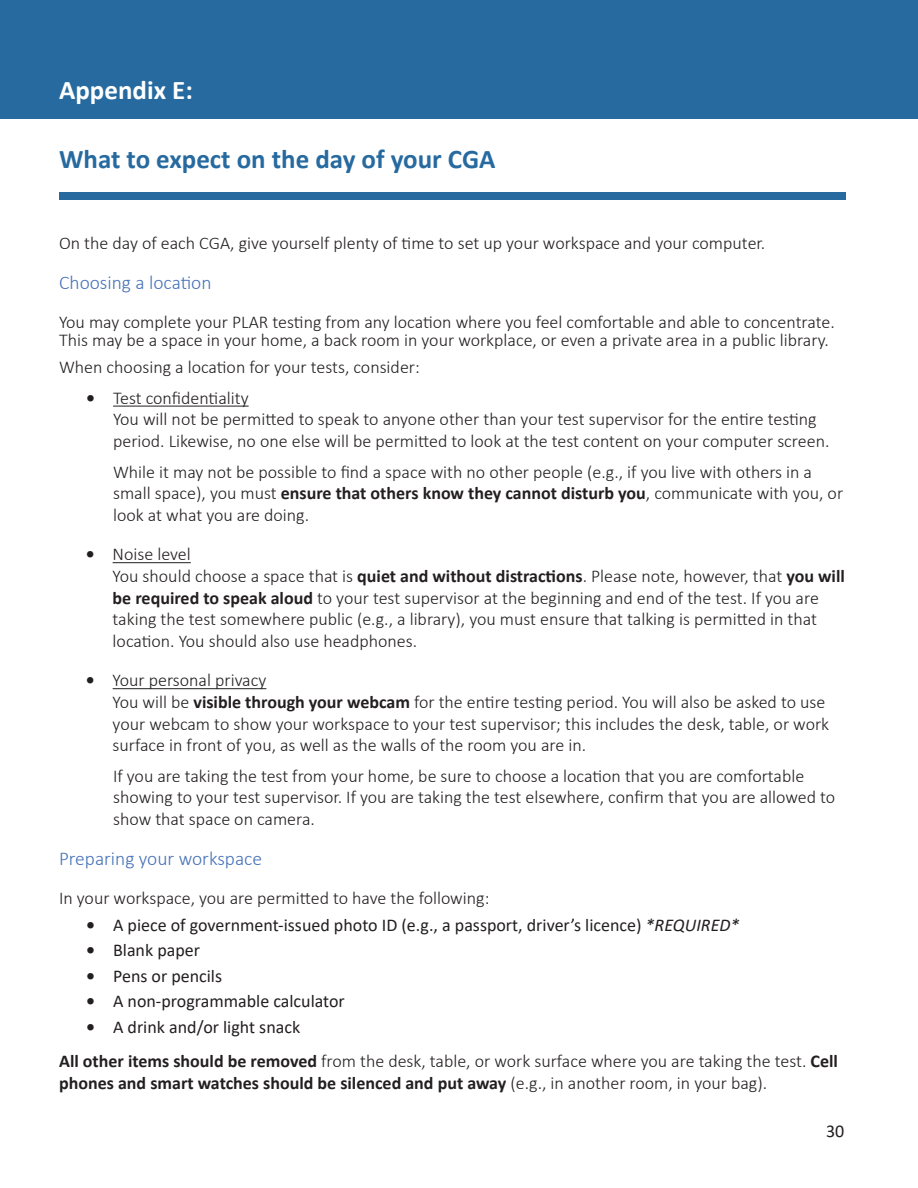
<style>
.page{position:relative;width:918px;height:1188px;background:#fff}
.page>*{position:absolute;margin:0;border:0;box-sizing:border-box;transform-origin:0 0}
.t1{font:700 27px "Calibri";color:#266a9f}
.t2{font:700 27px "Calibri";color:#fff}
.t3{font:300 19.5px "Calibri";color:#4772b8}
.List_Paragraph{font:300 18px/21.6px "Calibri";color:#231f20}
.t4{font:18px "Calibri";color:#231f20}
.s1{font-weight:700}
.s2{font-style:italic}
</style>
<div class="page">
<div style="left:0;top:0;width:918px;height:119px;background:#266a9f"></div>
<div style="left:59px;top:192px;width:787px;height:7px;background:#266a9f"></div>
<hr style="left:113px;top:406px;width:136px;height:1px;background:#231f20">
<hr style="left:113px;top:562px;width:78px;height:1px;background:#231f20">
<hr style="left:113px;top:688px;width:153px;height:1px;background:#231f20">
<p class="t2" style="left:59px;top:71px;width:135px">Appendix E:</p>
<p class="t1" style="left:59px;top:140px;width:438px">What to expect on the day of your CGA</p>
<p class="List_Paragraph" style="left:59px;top:232px;width:708px">On the day of each CGA, give yourself plenty of time to set up your workspace and your computer.</p>
<p class="t3" style="left:59px;top:271px;width:154px">Choosing a location</p>
<p class="List_Paragraph" style="left:59px;top:313px;width:777px;line-height:18px">You may complete your PLAR testing from any location where you feel comfortable and able to concentrate.<br>This may be a space in your home, a back room in your workplace, or even a private area in a public library.</p>
<p class="List_Paragraph" style="left:59px;top:356px;width:362px">When choosing a location for your tests, consider:</p>
<p class="List_Paragraph" style="left:113px;top:387px;width:718px;text-indent:-27px"><span class="s1">•</span> Test confidentiality<br>You will not be permitted to speak to anyone other than your test supervisor for the entire testing period. Likewise, no one else will be permitted to look at the test content on your computer screen.</p>
<p class="List_Paragraph" style="left:113px;top:461px;width:732px">While it may not be possible to find a space with no other people (e.g., if you live with others in a small space), you must <span class="s1">ensure that others know they cannot disturb you</span>, communicate with you, or look at what you are doing.</p>
<p class="List_Paragraph" style="left:113px;top:543px;width:734px;text-indent:-27px"><span class="s1">•</span> Noise level<br>You should choose a space that is <span class="s1">quiet and without distractions</span>. Please note, however, that <span class="s1">you will be required to speak aloud</span> to your test supervisor at the beginning and end of the test. If you are taking the test somewhere public (e.g., a library), you must ensure that talking is permitted in that location. You should also use headphones.</p>
<p class="List_Paragraph" style="left:113px;top:669px;width:718px;text-indent:-27px"><span class="s1">•</span> Your personal privacy<br>You will be <span class="s1">visible through your webcam</span> for the entire testing period. You will also be asked to use your webcam to show your workspace to your test supervisor; this includes the desk, table, or work surface in front of you, as well as the walls of the room you are in.</p>
<p class="List_Paragraph" style="left:113px;top:765px;width:724px">If you are taking the test from your home, be sure to choose a location that you are comfortable showing to your test supervisor. If you are taking the test elsewhere, confirm that you are allowed to show that space on camera.</p>
<p class="t3" style="left:59px;top:846px;width:205px">Preparing your workspace</p>
<p class="List_Paragraph" style="left:59px;top:887px;width:432px">In your workspace, you are permitted to have the following:</p>
<p class="t4" style="left:86px;top:912px;width:655px"><span class="s1">•</span> A piece of government-issued photo ID (e.g., a passport, driver’s licence) <span class="s2">*REQUIRED*</span></p>
<p class="t4" style="left:86px;top:938px;width:116px"><span class="s1">•</span> Blank paper</p>
<p class="t4" style="left:86px;top:963px;width:138px"><span class="s1">•</span> Pens or pencils</p>
<p class="t4" style="left:86px;top:989px;width:260px"><span class="s1">•</span> A non-programmable calculator</p>
<p class="t4" style="left:86px;top:1014px;width:216px"><span class="s1">•</span> A drink and/or light snack</p>
<p class="List_Paragraph" style="left:59px;top:1050px;width:780px"><span class="s1">All other items should be removed</span> from the desk, table, or work surface where you are taking the test. <span class="s1">Cell phones and smart watches should be silenced and put away</span> (e.g., in another room, in your bag).</p>
<p class="t4" style="left:826px;top:1118px;width:20px">30</p>
</div>
